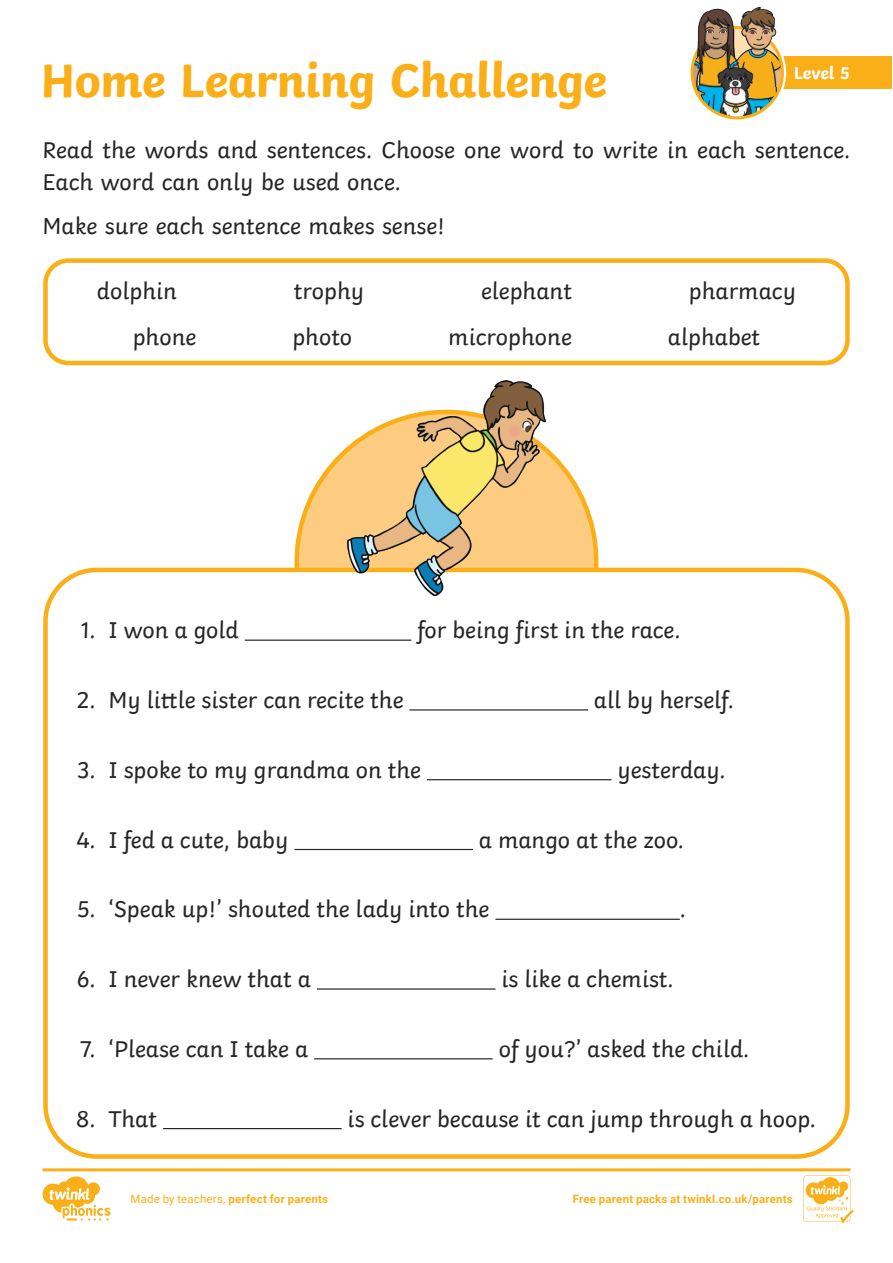
<style>
.page{position:relative;width:893px;height:1263px;background:#fff}
.page>*{position:absolute;margin:0;border:0;box-sizing:border-box;transform-origin:0 0}
.Heading_1{font:700 49.5px "Twinkl";letter-spacing:-.01em;color:#faaf18}
.KS1_Body_Copy{font:24px/31.5px "Twinkl";color:#282526}
.t1{font:700 18px "Twinkl";color:#fff}
.t2{font:700 11.4px "Roboto";letter-spacing:.02em;color:#faaf18}
.s1{font-weight:400}
</style>
<div class="page">
<svg style="left:292px;top:447px;width:309px;height:121px;fill:#fecc81"></svg>
<div style="left:43px;top:568px;width:807px;height:591px;border:4px solid #faaf18;border-radius:51px"></div>
<div style="left:43px;top:258px;width:807px;height:107px;border:4px solid #faaf18;border-radius:23px"></div>
<hr style="left:245px;top:639px;width:166px;height:2px;background:#282526">
<hr style="left:409px;top:709px;width:179px;height:1px;background:#282526">
<hr style="left:427px;top:779px;width:184px;height:1px;background:#282526">
<hr style="left:294px;top:849px;width:179px;height:1px;background:#282526">
<hr style="left:495px;top:919px;width:185px;height:1px;background:#282526">
<hr style="left:317px;top:988px;width:178px;height:2px;background:#282526">
<hr style="left:314px;top:1058px;width:179px;height:1px;background:#282526">
<hr style="left:163px;top:1128px;width:179px;height:1px;background:#282526">
<img style="left:347px;top:380px;width:199px;height:216px">
<div style="left:768px;top:57px;width:124px;height:32px;background:#faaf18"></div>
<div style="left:688px;top:24px;width:98px;height:98px;border:8px solid #fff;border-radius:50%"></div>
<img style="left:692px;top:28px;width:90px;height:90px;border-radius:44px">
<div style="left:691px;top:26px;width:93px;height:93px;border:3px solid #faaf18;border-radius:50%"></div>
<img style="left:697px;top:8px;width:80px;height:78px">
<svg style="left:43px;top:1168px;width:810px;height:55px"></svg>
<p class="Heading_1" style="left:41px;top:40px;width:568px">Home Learning Challenge</p>
<p class="KS1_Body_Copy" style="left:43px;top:132px;width:809px">Read the words and sentences. Choose one word to write in each sentence.<br>Each word can only be used once.</p>
<p class="KS1_Body_Copy" style="left:43px;top:208px;width:404px">Make sure each sentence makes sense!</p>
<p class="t1" style="left:794px;top:58px;width:58px">Level 5</p>
<p class="KS1_Body_Copy" style="left:97px;top:273px;width:82px">dolphin</p>
<p class="KS1_Body_Copy" style="left:294px;top:273px;width:72px">trophy</p>
<p class="KS1_Body_Copy" style="left:481px;top:273px;width:93px">elephant</p>
<p class="KS1_Body_Copy" style="left:689px;top:273px;width:109px">pharmacy</p>
<p class="KS1_Body_Copy" style="left:133px;top:319px;width:65px">phone</p>
<p class="KS1_Body_Copy" style="left:292px;top:319px;width:61px">photo</p>
<p class="KS1_Body_Copy" style="left:448px;top:319px;width:125px">microphone</p>
<p class="KS1_Body_Copy" style="left:668px;top:319px;width:94px">alphabet</p>
<p class="KS1_Body_Copy" style="left:81px;top:612px;width:159px">1. I won a gold</p>
<p class="KS1_Body_Copy" style="left:417px;top:612px;width:265px">for being first in the race.</p>
<p class="KS1_Body_Copy" style="left:77px;top:682px;width:328px">2. My little sister can recite the</p>
<p class="KS1_Body_Copy" style="left:594px;top:682px;width:141px">all by herself.</p>
<p class="KS1_Body_Copy" style="left:78px;top:752px;width:345px">3. I spoke to my grandma on the</p>
<p class="KS1_Body_Copy" style="left:617px;top:752px;width:110px">yesterday.</p>
<p class="KS1_Body_Copy" style="left:76px;top:822px;width:214px">4. I fed a cute, baby</p>
<p class="KS1_Body_Copy" style="left:479px;top:822px;width:207px">a mango at the zoo.</p>
<p class="KS1_Body_Copy" style="left:77px;top:891px;width:414px">5. ‘Speak up!’ shouted the lady into the</p>
<p class="KS1_Body_Copy" style="left:680px;top:891px;width:8px">.</p>
<p class="KS1_Body_Copy" style="left:77px;top:961px;width:236px">6. I never knew that a</p>
<p class="KS1_Body_Copy" style="left:501px;top:961px;width:174px">is like a chemist.</p>
<p class="KS1_Body_Copy" style="left:80px;top:1031px;width:230px">7. ‘Please can I take a</p>
<p class="KS1_Body_Copy" style="left:499px;top:1031px;width:252px">of you?’ asked the child.</p>
<p class="KS1_Body_Copy" style="left:76px;top:1101px;width:83px">8. That</p>
<p class="KS1_Body_Copy" style="left:348px;top:1101px;width:470px">is clever because it can jump through a hoop.</p>
<p class="t2" style="left:131px;top:1190px;width:199px"><span class="s1">Made by teachers,</span> perfect for parents</p>
<p class="t2" style="left:573px;top:1191px;width:222px">Free parent packs at twinkl.co.uk/parents</p>
</div>
